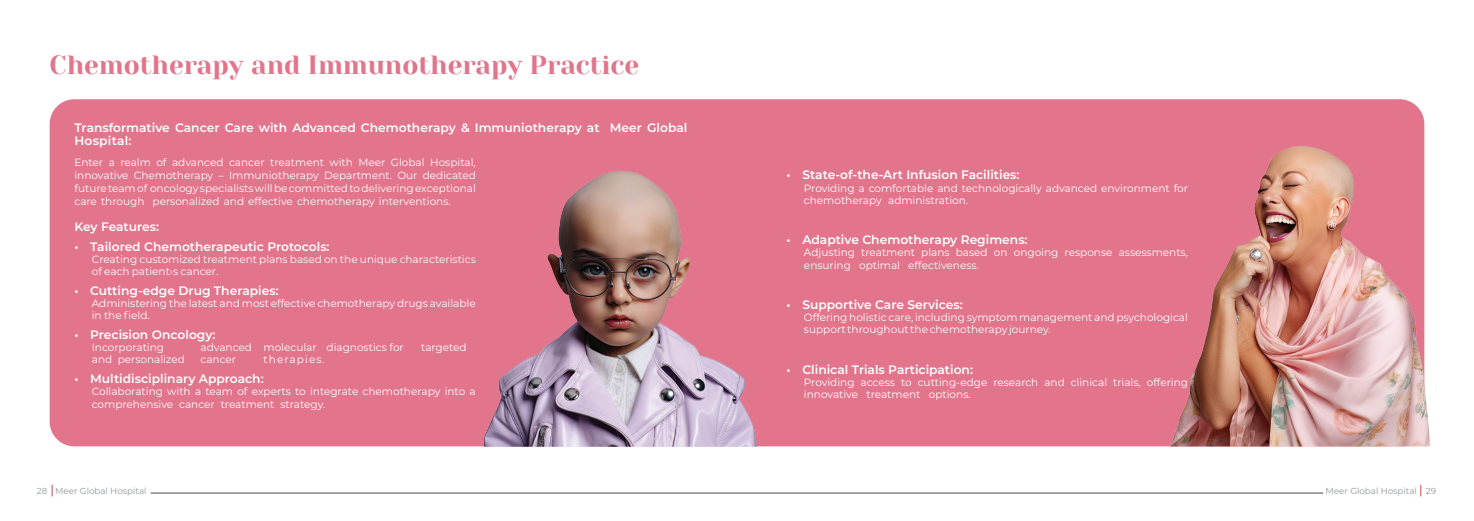
<style>
.page{position:relative;width:1474px;height:521px;background:#fff}
.page>*{position:absolute;margin:0;border:0;box-sizing:border-box;transform-origin:0 0}
.t1{font:26.25px "Yeseva One";color:#e2758c}
.t2{font:600 12.25px/13.1px "Montserrat";color:#fff}
.t3{font:10.5px/12.2px "Montserrat";color:#fff}
.t4{font:10.5px "Montserrat";letter-spacing:.1em;color:#fff}
.t5{font:8.75px "Montserrat";color:#939598}
.s1{font-size:12.25px;color:#d1232a}
</style>
<div class="page">
<hr style="left:737px;top:492px;width:586px;height:2px;background:#939598">
<hr style="left:151px;top:492px;width:586px;height:2px;background:#939598">
<div style="left:50px;top:99px;width:1374px;height:347px;background:#e2758c;border-radius:25px"></div>
<img style="left:484px;top:170px;width:273px;height:276px">
<img style="left:1170px;top:107px;width:261px;height:339px">
<h1 class="t1" style="left:50px;top:45px;width:591px">Chemotherapy and Immunotherapy Practice</h1>
<p class="t2" style="left:74px;top:121px;width:614px">Transformative Cancer Care with Advanced Chemotherapy &amp; Immuniotherapy at Meer Global<br>Hospital:</p>
<p class="t3" style="left:74px;top:155px;width:403px;line-height:13.1px;text-align:justify">Enter a realm of advanced cancer treatment with Meer Global Hospital, innovative Chemotherapy – Immuniotherapy Department. Our dedicated future team of oncology specialists will be committed to delivering exceptional care through personalized and effective chemotherapy interventions.</p>
<p class="t2" style="left:74px;top:219px;width:86px">Key Features:</p>
<p class="t2" style="left:74px;top:239px;width:257px">• Tailored Chemotherapeutic Protocols:</p>
<p class="t3" style="left:92px;top:253px;width:385px">Creating customized treatment plans based on the unique characteristics of each patient›s cancer.</p>
<p class="t2" style="left:74px;top:283px;width:206px">• Cutting-edge Drug Therapies:</p>
<p class="t3" style="left:92px;top:297px;width:385px">Administering the latest and most effective chemotherapy drugs available in the field.</p>
<p class="t2" style="left:74px;top:327px;width:143px">• Precision Oncology:</p>
<p class="t3" style="left:92px;top:341px;width:74px">Incorporating</p>
<p class="t3" style="left:200px;top:341px;width:205px">advanced molecular diagnostics for</p>
<p class="t3" style="left:421px;top:341px;width:47px">targeted</p>
<p class="t3" style="left:92px;top:353px;width:94px">and personalized</p>
<p class="t3" style="left:200px;top:353px;width:37px">cancer</p>
<p class="t4" style="left:263px;top:352px;width:63px">therapies.</p>
<p class="t2" style="left:74px;top:372px;width:191px">• Multidisciplinary Approach:</p>
<p class="t3" style="left:92px;top:385px;width:385px">Collaborating with a team of experts to integrate chemotherapy into a comprehensive cancer treatment strategy.</p>
<p class="t2" style="left:786px;top:168px;width:234px">• State-of-the-Art Infusion Facilities:</p>
<p class="t3" style="left:804px;top:181px;width:385px">Providing a comfortable and technologically advanced environment for chemotherapy administration.</p>
<p class="t2" style="left:786px;top:233px;width:242px">• Adaptive Chemotherapy Regimens:</p>
<p class="t3" style="left:804px;top:246px;width:385px">Adjusting treatment plans based on ongoing response assessments, ensuring optimal effectiveness.</p>
<p class="t2" style="left:786px;top:297px;width:177px">• Supportive Care Services:</p>
<p class="t3" style="left:804px;top:311px;width:385px">Offering holistic care, including symptom management and psychological support throughout the chemotherapy journey.</p>
<p class="t2" style="left:786px;top:362px;width:188px">• Clinical Trials Participation:</p>
<p class="t3" style="left:804px;top:376px;width:385px">Providing access to cutting-edge research and clinical trials, offering innovative treatment options.</p>
<p class="t5" style="left:37px;top:485px;width:111px">28 <span class="s1">|</span>Meer Global Hospital</p>
<p class="t5" style="left:1325px;top:485px;width:112px">Meer Global Hospital <span class="s1">|</span> 29</p>
</div>
